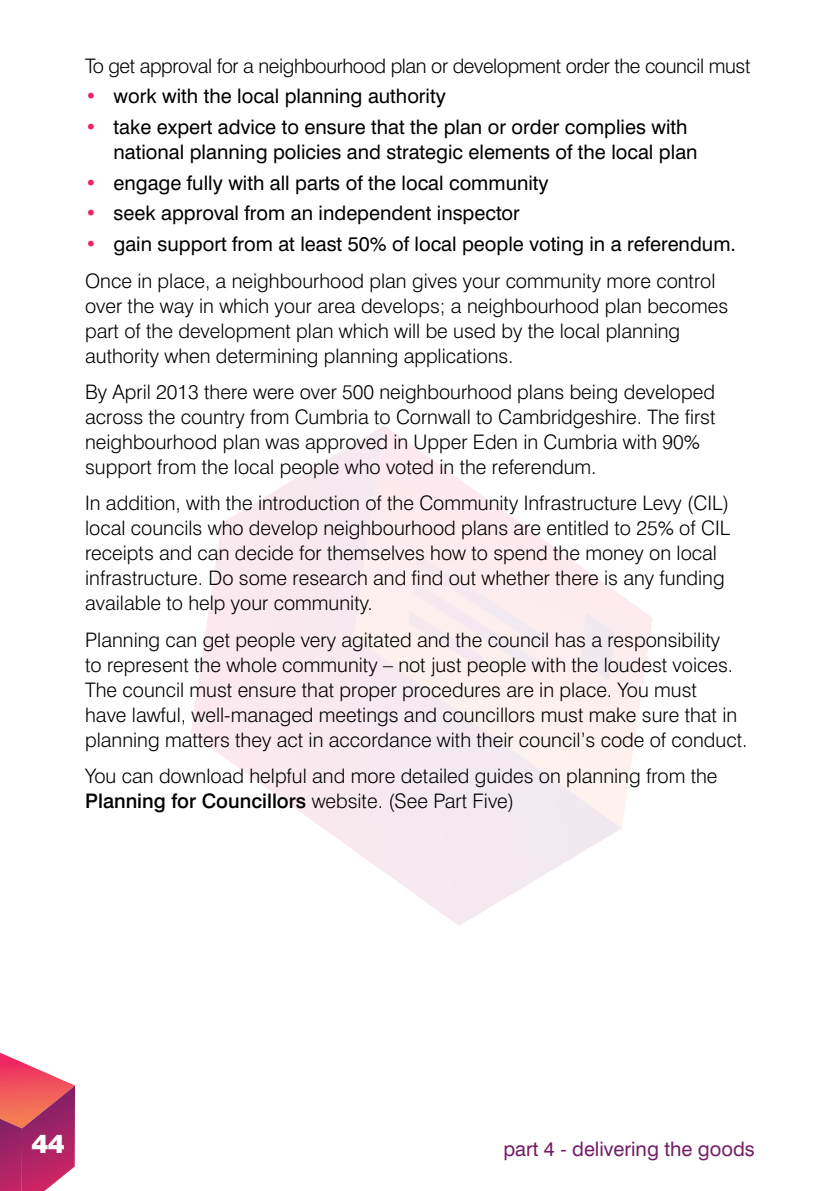
<style>
.page{position:relative;width:840px;height:1191px;background:#fff}
.page>*{position:absolute;margin:0;border:0;box-sizing:border-box;transform-origin:0 0}
.t1{font:900 25.8px "Swiss 721 BT";color:#fff}
.t2{font:300 20px/25px "Swiss 721 BT";color:#000}
.t3{font:20px/25px "Swiss 721 BT";color:#000}
.t4{font:300 20px "Swiss 721 BT";letter-spacing:-.02em;color:#000}
.t5{font:20px "Swiss 721 BT";color:#741d66}
.s1{color:#ee2560}
.s2{font-weight:400;color:#ee2560}
.s3{font-weight:400}
.s4{font-weight:500}
</style>
<div class="page">
<svg style="left:0;top:1052px;width:75px;height:139px"></svg>
<svg style="left:384px;top:426px;width:268px;height:402px"></svg>
<svg style="left:580px;top:612px;width:34px;height:24px"></svg>
<svg style="left:408px;top:554px;width:137px;height:82px;background:#faebef"></svg>
<svg style="left:191px;top:636px;width:430px;height:290px"></svg>
<svg style="left:191px;top:426px;width:193px;height:307px"></svg>
<p class="t4" style="left:85px;top:53px;width:666px">To get approval for a neighbourhood plan or development order the council must</p>
<p class="t3" style="left:85px;top:84px;width:362px"><span class="s1">•</span> work with the local planning authority</p>
<p class="t3" style="left:113px;top:114px;width:585px;text-indent:-28px"><span class="s1">•</span> take expert advice to ensure that the plan or order complies with national planning policies and strategic elements of the local plan</p>
<p class="t3" style="left:85px;top:170px;width:465px"><span class="s1">•</span> engage fully with all parts of the local community</p>
<p class="t3" style="left:85px;top:201px;width:436px"><span class="s1">•</span> seek approval from an independent inspector</p>
<p class="t2" style="left:85px;top:226px;width:652px;line-height:36.4px"><span class="s2">•</span> <span class="s3">gain support from at least 50% of local people voting in a referendum.<br></span>Once in place, a neighbourhood plan gives your community more control</p>
<p class="t2" style="left:85px;top:293px;width:644px">over the way in which your area develops; a neighbourhood plan becomes part of the development plan which will be used by the local planning authority when determining planning applications.</p>
<p class="t2" style="left:85px;top:379px;width:631px">By April 2013 there were over 500 neighbourhood plans being developed across the country from Cumbria to Cornwall to Cambridgeshire. The first neighbourhood plan was approved in Upper Eden in Cumbria with 90% support from the local people who voted in the referendum.</p>
<p class="t2" style="left:85px;top:490px;width:646px">In addition, with the introduction of the Community Infrastructure Levy (CIL) local councils who develop neighbourhood plans are entitled to 25% of CIL receipts and can decide for themselves how to spend the money on local infrastructure. Do some research and find out whether there is any funding available to help your community.</p>
<p class="t2" style="left:85px;top:627px;width:663px">Planning can get people very agitated and the council has a responsibility<br>to represent the whole community – not just people with the loudest voices.<br>The council must ensure that proper procedures are in place. You must<br>have lawful, well-managed meetings and councillors must make sure that in planning matters they act in accordance with their council’s code of conduct.</p>
<p class="t2" style="left:85px;top:763px;width:633px">You can download helpful and more detailed guides on planning from the<br><span class="s4">Planning for Councillors</span> website. (See Part Five)</p>
<p class="t1" style="left:32px;top:1128px;width:35px">44</p>
<p class="t5" style="left:503px;top:1136px;width:253px">part 4 - delivering the goods</p>
</div>
